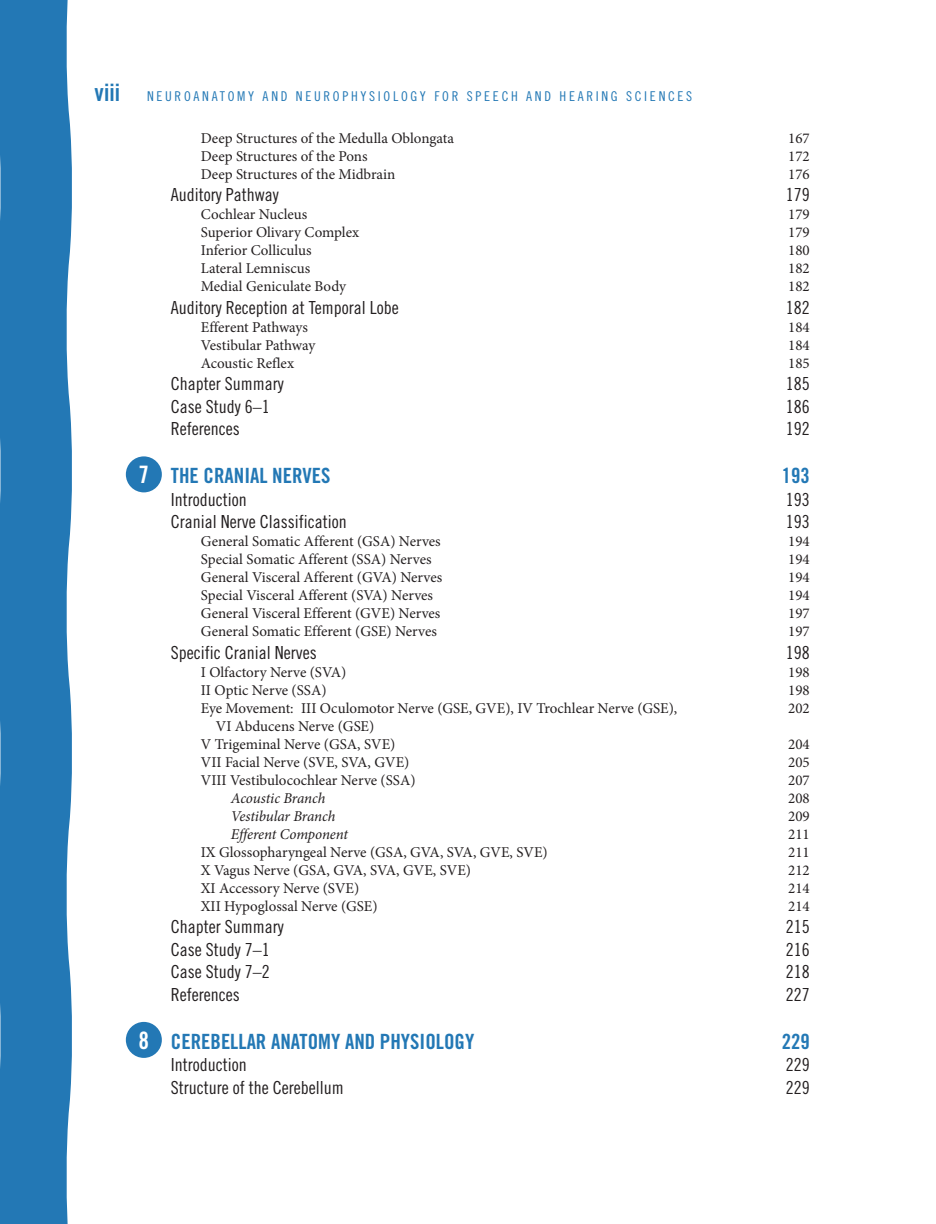
<style>
.page{position:relative;width:936px;height:1224px;background:#fff}
.page>*{position:absolute;margin:0;border:0;box-sizing:border-box;transform-origin:0 0}
.t1{font:24px "Trade Gothic Bold Cond Twenty";color:#2378b5}
.t2{font:21px "Trade Gothic Bold Cond Twenty";color:#2378b5}
.t3{font:18px "Trade Gothic Cond Eighteen";color:#231f20}
.t4{font:15px/18px "Minion Pro";color:#231f20;text-align:center}
.t5{font:italic 15px "Minion Pro";letter-spacing:-.01em;color:#231f20}
.t6{font:13.5px "Trade Gothic Cond Eighteen";letter-spacing:.2em;color:#2378b5}
.s1{font-family:"Trade Gothic Cond Eighteen";font-size:13.5px}
.s2{font-size:24px;color:#fff}
</style>
<div class="page">
<div style="left:0;top:0;width:72px;height:1224px;background:#2378b5"></div>
<div style="left:126px;top:456px;width:36px;height:36px;background:#2378b5;border-radius:50%"></div>
<div style="left:126px;top:1022px;width:36px;height:36px;background:#2378b5;border-radius:50%"></div>
<h1 class="t1" style="left:94px;top:78px;width:38px">VIII <span class="s1">N</span></h1>
<p class="t6" style="left:157px;top:88px;width:354px">eur oanatomy and N eur oph ysi ology for Speech</p>
<p class="t6" style="left:526px;top:88px;width:166px">and Heari ng Sci enc es</p>
<p class="t4" style="left:201px;top:129px;width:255px">Deep Structures of the Medulla Oblongata</p>
<p class="t4" style="left:788px;top:129px;width:23px">167</p>
<p class="t4" style="left:201px;top:147px;width:168px">Deep Structures of the Pons</p>
<p class="t4" style="left:788px;top:147px;width:23px">172</p>
<p class="t4" style="left:201px;top:165px;width:196px">Deep Structures of the Midbrain</p>
<p class="t4" style="left:788px;top:165px;width:23px">176</p>
<p class="t3" style="left:171px;top:184px;width:109px">Auditory Pathway</p>
<p class="t3" style="left:786px;top:184px;width:25px">179</p>
<p class="t4" style="left:201px;top:206px;width:108px">Cochlear Nucleus</p>
<p class="t4" style="left:788px;top:206px;width:23px">179</p>
<p class="t4" style="left:201px;top:224px;width:160px">Superior Olivary Complex</p>
<p class="t4" style="left:788px;top:224px;width:23px">179</p>
<p class="t4" style="left:201px;top:242px;width:112px">Inferior Colliculus</p>
<p class="t4" style="left:788px;top:242px;width:23px">180</p>
<p class="t4" style="left:201px;top:260px;width:111px">Lateral Lemniscus</p>
<p class="t4" style="left:788px;top:260px;width:23px">182</p>
<p class="t4" style="left:201px;top:278px;width:147px">Medial Geniculate Body</p>
<p class="t4" style="left:788px;top:278px;width:23px">182</p>
<p class="t3" style="left:171px;top:297px;width:229px">Auditory Reception at Temporal Lobe</p>
<p class="t3" style="left:786px;top:297px;width:25px">182</p>
<p class="t4" style="left:201px;top:318px;width:109px">Efferent Pathways</p>
<p class="t4" style="left:788px;top:318px;width:23px">184</p>
<p class="t4" style="left:201px;top:336px;width:116px">Vestibular Pathway</p>
<p class="t4" style="left:788px;top:336px;width:23px">184</p>
<p class="t4" style="left:201px;top:354px;width:95px">Acoustic Reflex</p>
<p class="t4" style="left:788px;top:354px;width:23px">185</p>
<p class="t3" style="left:171px;top:373px;width:114px">Chapter Summary</p>
<p class="t3" style="left:786px;top:373px;width:25px">185</p>
<p class="t3" style="left:171px;top:396px;width:100px">Case Study 6–1</p>
<p class="t3" style="left:786px;top:396px;width:25px">186</p>
<p class="t3" style="left:171px;top:418px;width:71px">References</p>
<p class="t3" style="left:786px;top:418px;width:25px">192</p>
<h2 class="t2" style="left:139px;top:463px;width:194px"><span class="s2">7</span> THE CRANIAL NERVES</h2>
<h2 class="t2" style="left:782px;top:463px;width:29px">193</h2>
<p class="t3" style="left:171px;top:489px;width:77px">Introduction</p>
<p class="t3" style="left:786px;top:489px;width:25px">193</p>
<p class="t3" style="left:171px;top:511px;width:177px">Cranial Nerve Classification</p>
<p class="t3" style="left:786px;top:511px;width:25px">193</p>
<p class="t4" style="left:201px;top:533px;width:241px">General Somatic Afferent (GSA) Nerves</p>
<p class="t4" style="left:788px;top:533px;width:23px">194</p>
<p class="t4" style="left:201px;top:551px;width:232px">Special Somatic Afferent (SSA) Nerves</p>
<p class="t4" style="left:788px;top:551px;width:23px">194</p>
<p class="t4" style="left:201px;top:569px;width:243px">General Visceral Afferent (GVA) Nerves</p>
<p class="t4" style="left:788px;top:569px;width:23px">194</p>
<p class="t4" style="left:201px;top:587px;width:234px">Special Visceral Afferent (SVA) Nerves</p>
<p class="t4" style="left:788px;top:587px;width:23px">194</p>
<p class="t4" style="left:201px;top:605px;width:241px">General Visceral Efferent (GVE) Nerves</p>
<p class="t4" style="left:788px;top:605px;width:23px">197</p>
<p class="t4" style="left:201px;top:623px;width:238px">General Somatic Efferent (GSE) Nerves</p>
<p class="t4" style="left:788px;top:623px;width:23px">197</p>
<p class="t3" style="left:171px;top:642px;width:147px">Specific Cranial Nerves</p>
<p class="t3" style="left:786px;top:642px;width:25px">198</p>
<p class="t4" style="left:201px;top:663px;width:147px">I Olfactory Nerve (SVA)</p>
<p class="t4" style="left:788px;top:663px;width:23px">198</p>
<p class="t4" style="left:201px;top:681px;width:127px">II Optic Nerve (SSA)</p>
<p class="t4" style="left:788px;top:681px;width:23px">198</p>
<p class="t4" style="left:201px;top:699px;width:478px">Eye Movement: III Oculomotor Nerve (GSE, GVE), IV Trochlear Nerve (GSE),</p>
<p class="t4" style="left:788px;top:699px;width:23px">202</p>
<p class="t4" style="left:201px;top:717px;width:196px">VI Abducens Nerve (GSE)<br>V Trigeminal Nerve (GSA, SVE)</p>
<p class="t4" style="left:788px;top:735px;width:23px">204</p>
<p class="t4" style="left:201px;top:753px;width:210px">VII Facial Nerve (SVE, SVA, GVE)</p>
<p class="t4" style="left:788px;top:753px;width:23px">205</p>
<p class="t4" style="left:201px;top:771px;width:216px">VIII Vestibulocochlear Nerve (SSA)</p>
<p class="t4" style="left:788px;top:771px;width:23px">207</p>
<p class="t5" style="left:231px;top:788px;width:96px">Acoustic Branch</p>
<p class="t4" style="left:788px;top:789px;width:23px">208</p>
<p class="t5" style="left:231px;top:806px;width:106px">Vestibular Branch</p>
<p class="t4" style="left:788px;top:807px;width:23px">209</p>
<p class="t5" style="left:231px;top:824px;width:119px">Efferent Component</p>
<p class="t4" style="left:788px;top:825px;width:23px">211</p>
<p class="t4" style="left:201px;top:843px;width:348px">IX Glossopharyngeal Nerve (GSA, GVA, SVA, GVE, SVE)</p>
<p class="t4" style="left:788px;top:843px;width:23px">211</p>
<p class="t4" style="left:201px;top:861px;width:272px">X Vagus Nerve (GSA, GVA, SVA, GVE, SVE)</p>
<p class="t4" style="left:788px;top:861px;width:23px">212</p>
<p class="t4" style="left:201px;top:879px;width:160px">XI Accessory Nerve (SVE)</p>
<p class="t4" style="left:788px;top:879px;width:23px">214</p>
<p class="t4" style="left:201px;top:897px;width:178px">XII Hypoglossal Nerve (GSE)</p>
<p class="t4" style="left:788px;top:897px;width:23px">214</p>
<p class="t3" style="left:171px;top:916px;width:114px">Chapter Summary</p>
<p class="t3" style="left:786px;top:916px;width:25px">215</p>
<p class="t3" style="left:171px;top:939px;width:100px">Case Study 7–1</p>
<p class="t3" style="left:786px;top:939px;width:25px">216</p>
<p class="t3" style="left:171px;top:961px;width:100px">Case Study 7–2</p>
<p class="t3" style="left:786px;top:961px;width:25px">218</p>
<p class="t3" style="left:171px;top:984px;width:71px">References</p>
<p class="t3" style="left:786px;top:984px;width:25px">227</p>
<h2 class="t2" style="left:139px;top:1029px;width:337px"><span class="s2">8</span> C EREBELLAR ANATOMY AND PHYSIOLOGY</h2>
<h2 class="t2" style="left:782px;top:1029px;width:29px">229</h2>
<p class="t3" style="left:171px;top:1054px;width:77px">Introduction</p>
<p class="t3" style="left:786px;top:1054px;width:25px">229</p>
<p class="t3" style="left:171px;top:1077px;width:174px">Structure of the Cerebellum</p>
<p class="t3" style="left:786px;top:1077px;width:25px">229</p>
</div>
